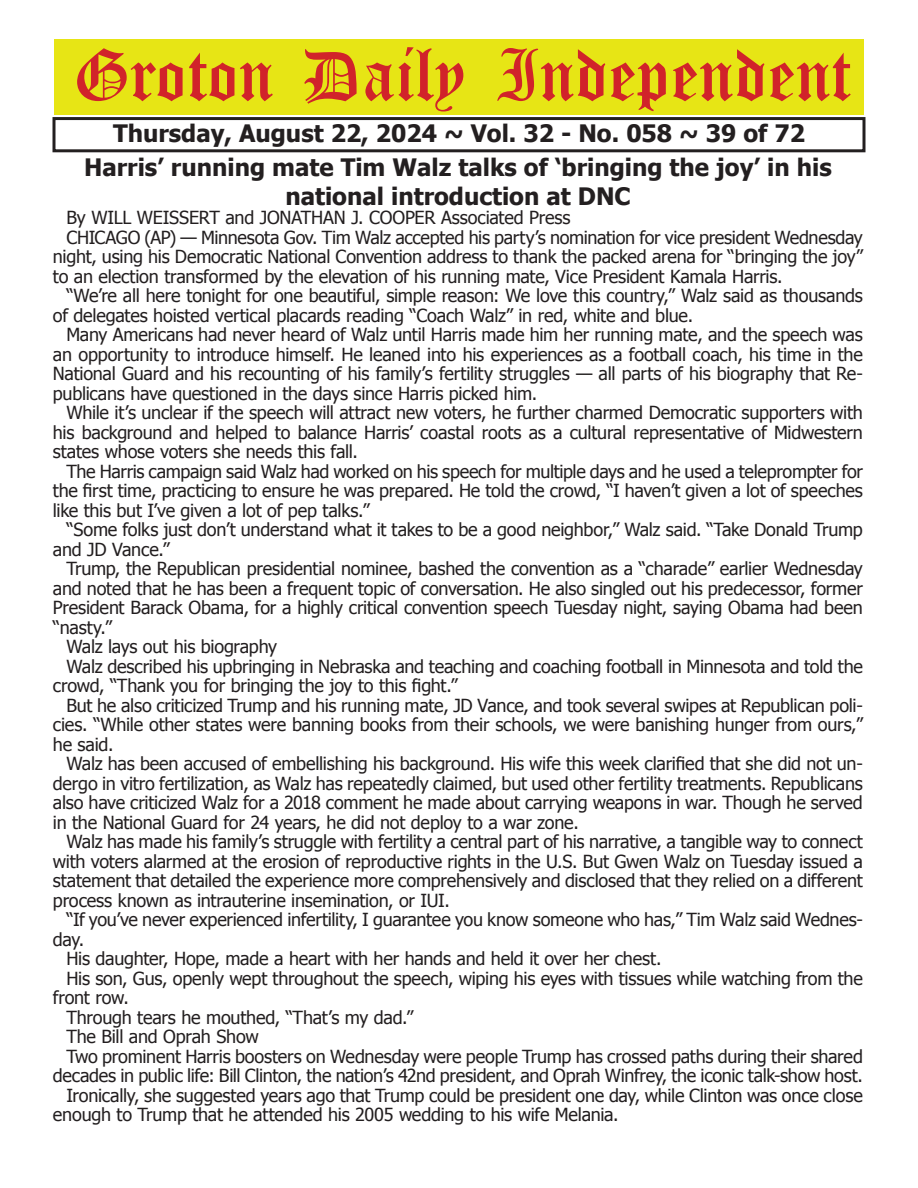
<style>
.page{position:relative;width:918px;height:1188px;background:#fff}
.page>*{position:absolute;margin:0;border:0;box-sizing:border-box;transform-origin:0 0}
.t1{font:54px "Old English Five";color:#d1232a}
.t2{font:700 24px/28.8px "Tahoma";color:#231f20;text-align:center}
.t3{font:18px "Tahoma";letter-spacing:-.015em;color:#231f20}
</style>
<div class="page">
<div style="left:52px;top:117px;width:814px;height:35px;border:3px solid #231f20"></div>
<div style="left:54px;top:40px;width:810px;height:75px;background:#e7e515"></div>
<h1 class="t1" style="left:73px;top:50px;width:779px">Groton Daily Independent</h1>
<h2 class="t2" style="left:113px;top:117px;width:694px">Thursday, August 22, 2024 ~ Vol. 32 - No. 058 ~ 39 of 72</h2>
<h2 class="t2" style="left:84px;top:151px;width:749px">Harris’ running mate Tim Walz talks of ‘bringing the joy’ in his national introduction at DNC</h2>
<p class="t3" style="left:66px;top:206px;width:506px">By WILL WEISSERT and JONATHAN J. COOPER Associated Press</p>
<p class="t3" style="left:66px;top:225px;width:798px">CHICAGO (AP) — Minnesota Gov. Tim Walz accepted his party’s nomination for vice president Wednesday</p>
<p class="t3" style="left:53px;top:245px;width:812px">night, using his Democratic National Convention address to thank the packed arena for “bringing the joy”</p>
<p class="t3" style="left:53px;top:264px;width:731px">to an election transformed by the elevation of his running mate, Vice President Kamala Harris.</p>
<p class="t3" style="left:66px;top:284px;width:798px">“We’re all here tonight for one beautiful, simple reason: We love this country,” Walz said as thousands</p>
<p class="t3" style="left:53px;top:303px;width:642px">of delegates hoisted vertical placards reading “Coach Walz” in red, white and blue.</p>
<p class="t3" style="left:66px;top:323px;width:798px">Many Americans had never heard of Walz until Harris made him her running mate, and the speech was</p>
<p class="t3" style="left:53px;top:342px;width:812px">an opportunity to introduce himself. He leaned into his experiences as a football coach, his time in the</p>
<p class="t3" style="left:53px;top:362px;width:812px">National Guard and his recounting of his family’s fertility struggles — all parts of his biography that Re-</p>
<p class="t3" style="left:53px;top:381px;width:486px">publicans have questioned in the days since Harris picked him.</p>
<p class="t3" style="left:66px;top:401px;width:798px">While it’s unclear if the speech will attract new voters, he further charmed Democratic supporters with</p>
<p class="t3" style="left:53px;top:420px;width:811px">his background and helped to balance Harris’ coastal roots as a cultural representative of Midwestern</p>
<p class="t3" style="left:53px;top:440px;width:306px">states whose voters she needs this fall.</p>
<p class="t3" style="left:66px;top:459px;width:798px">The Harris campaign said Walz had worked on his speech for multiple days and he used a teleprompter for</p>
<p class="t3" style="left:53px;top:479px;width:812px">the first time, practicing to ensure he was prepared. He told the crowd, “I haven’t given a lot of speeches</p>
<p class="t3" style="left:53px;top:498px;width:318px">like this but I’ve given a lot of pep talks.”</p>
<p class="t3" style="left:66px;top:518px;width:798px">“Some folks just don’t understand what it takes to be a good neighbor,” Walz said. “Take Donald Trump</p>
<p class="t3" style="left:53px;top:537px;width:118px">and JD Vance.”</p>
<p class="t3" style="left:66px;top:557px;width:798px">Trump, the Republican presidential nominee, bashed the convention as a “charade” earlier Wednesday</p>
<p class="t3" style="left:53px;top:576px;width:811px">and noted that he has been a frequent topic of conversation. He also singled out his predecessor, former</p>
<p class="t3" style="left:53px;top:596px;width:812px">President Barack Obama, for a highly critical convention speech Tuesday night, saying Obama had been</p>
<p class="t3" style="left:53px;top:615px;width:61px">“nasty.”</p>
<p class="t3" style="left:66px;top:635px;width:212px">Walz lays out his biography</p>
<p class="t3" style="left:66px;top:654px;width:798px">Walz described his upbringing in Nebraska and teaching and coaching football in Minnesota and told the</p>
<p class="t3" style="left:53px;top:674px;width:406px">crowd, “Thank you for bringing the joy to this fight.”</p>
<p class="t3" style="left:66px;top:693px;width:798px">But he also criticized Trump and his running mate, JD Vance, and took several swipes at Republican poli-</p>
<p class="t3" style="left:53px;top:713px;width:812px">cies. “While other states were banning books from their schools, we were banishing hunger from ours,”</p>
<p class="t3" style="left:53px;top:732px;width:62px">he said.</p>
<p class="t3" style="left:66px;top:752px;width:798px">Walz has been accused of embellishing his background. His wife this week clarified that she did not un-</p>
<p class="t3" style="left:53px;top:771px;width:811px">dergo in vitro fertilization, as Walz has repeatedly claimed, but used other fertility treatments. Republicans</p>
<p class="t3" style="left:53px;top:791px;width:811px">also have criticized Walz for a 2018 comment he made about carrying weapons in war. Though he served</p>
<p class="t3" style="left:53px;top:810px;width:527px">in the National Guard for 24 years, he did not deploy to a war zone.</p>
<p class="t3" style="left:66px;top:830px;width:798px">Walz has made his family’s struggle with fertility a central part of his narrative, a tangible way to connect</p>
<p class="t3" style="left:53px;top:849px;width:812px">with voters alarmed at the erosion of reproductive rights in the U.S. But Gwen Walz on Tuesday issued a</p>
<p class="t3" style="left:53px;top:869px;width:811px">statement that detailed the experience more comprehensively and disclosed that they relied on a different</p>
<p class="t3" style="left:53px;top:888px;width:398px">process known as intrauterine insemination, or IUI.</p>
<p class="t3" style="left:66px;top:908px;width:798px">“If you’ve never experienced infertility, I guarantee you know someone who has,” Tim Walz said Wednes-</p>
<p class="t3" style="left:53px;top:927px;width:33px">day.</p>
<p class="t3" style="left:66px;top:946px;width:597px">His daughter, Hope, made a heart with her hands and held it over her chest.</p>
<p class="t3" style="left:66px;top:966px;width:798px">His son, Gus, openly wept throughout the speech, wiping his eyes with tissues while watching from the</p>
<p class="t3" style="left:53px;top:985px;width:77px">front row.</p>
<p class="t3" style="left:66px;top:1005px;width:349px">Through tears he mouthed, “That’s my dad.”</p>
<p class="t3" style="left:66px;top:1024px;width:194px">The Bill and Oprah Show</p>
<p class="t3" style="left:66px;top:1044px;width:798px">Two prominent Harris boosters on Wednesday were people Trump has crossed paths during their shared</p>
<p class="t3" style="left:53px;top:1063px;width:812px">decades in public life: Bill Clinton, the nation’s 42nd president, and Oprah Winfrey, the iconic talk-show host.</p>
<p class="t3" style="left:66px;top:1083px;width:798px">Ironically, she suggested years ago that Trump could be president one day, while Clinton was once close</p>
<p class="t3" style="left:53px;top:1102px;width:567px">enough to Trump that he attended his 2005 wedding to his wife Melania.</p>
</div>
